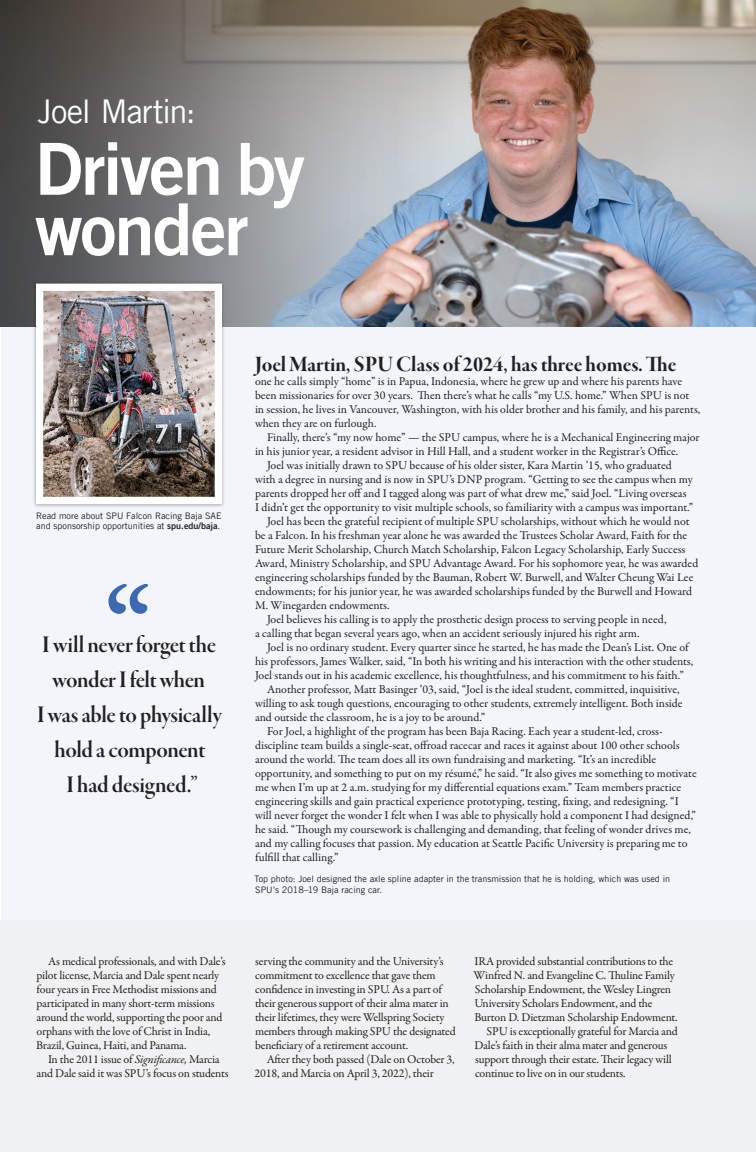
<style>
.page{position:relative;width:756px;height:1152px;background:#fff}
.page>*{position:absolute;margin:0;border:0;box-sizing:border-box;transform-origin:0 0}
.Body_Text_1{font:141.3px "Garamond Premr Pro";color:#3d69b2}
.Trade_Gothic_head_wh{font:71.8px/60.5px "Trade Gothic LT Pro Bd 2";letter-spacing:-.03em;color:#fff}
.Trade_Gothic_head_wh-2{font:32.8px "Trade Gothic LT Pro";letter-spacing:-.035em;color:#fff}
.Body_Text_1-2{font:25px/35px "Garamond Premr Pro Smbd Disp";letter-spacing:-.015em;color:#231f20;text-align:center}
.Body_Text_1-3{font:23px "Garamond Premr Pro Bd Disp";color:#231f20}
.Body_Text_1-4{font:12px/14px "Garamond Premr Pro";letter-spacing:-.005em;color:#231f20}
.Body_Text_1-5{font:9px/10px "Trade Gothic LT Pro";color:#231f20}
.s1{font-family:"Trade Gothic LT Pro Bd 2"}
.s2{font-style:italic}
</style>
<div class="page">
<div style="left:1px;top:0;width:755px;height:922px;background:#f2f6fb"></div>
<div style="left:0;top:920px;width:756px;height:232px;background:#f0f1f2"></div>
<img style="left:0;top:0;width:756px;height:327px">
<div style="left:32px;top:280px;width:194px;height:228px;background:#231f20;opacity:.4"></div>
<img style="left:44px;top:292px;width:170px;height:204px">
<div style="left:36px;top:284px;width:186px;height:220px;border:7px solid #fff"></div>
<p class="Trade_Gothic_head_wh-2" style="left:38px;top:92px;width:160px">Joel Martin:</p>
<p class="Trade_Gothic_head_wh" style="left:35px;top:138px;width:272px">Driven by wonder</p>
<p class="Body_Text_1-5" style="left:36px;top:511px;width:187px">Read more about SPU Falcon Racing Baja SAE and sponsorship opportunities at <span class="s1">spu.edu/baja</span>.</p>
<p class="Body_Text_1" style="left:102px;top:551px;width:54px">“</p>
<p class="Body_Text_1-2" style="left:37px;top:628px;width:186px">I will never forget the wonder I felt when<br>I was able to physically hold a component<br>I had designed.”</p>
<p class="Body_Text_1-4" style="left:36px;top:955px;width:191px;text-indent:12px">As medical professionals, and with Dale’s pilot license, Marcia and Dale spent nearly four years in Free Methodist missions and participated in many short-term missions around the world, supporting the poor and orphans with the love of Christ in India, Brazil, Guinea, Haiti, and Panama.</p>
<p class="Body_Text_1-4" style="left:37px;top:1053px;width:194px;text-align:center">In the 2011 issue of <span class="s2">Significance,</span> Marcia<br>and Dale said it was SPU’s focus on students</p>
<p class="Body_Text_1-3" style="left:255px;top:351px;width:423px">Joel Martin, SPU Class of 2024, has three homes. The</p>
<p class="Body_Text_1-4" style="left:255px;top:374px;width:447px">one he calls simply “home” is in Papua, Indonesia, where he grew up and where his parents have been missionaries for over 30 years. Then there’s what he calls “my U.S. home.” When SPU is not in session, he lives in Vancouver, Washington, with his older brother and his family, and his parents, when they are on furlough.</p>
<p class="Body_Text_1-4" style="left:255px;top:430px;width:446px;text-indent:12px">Finally, there’s “my now home” — the SPU campus, where he is a Mechanical Engineering major in his junior year, a resident advisor in Hill Hall, and a student worker in the Registrar’s Office.</p>
<p class="Body_Text_1-4" style="left:255px;top:458px;width:440px;text-indent:12px">Joel was initially drawn to SPU because of his older sister, Kara Martin ’15, who graduated with a degree in nursing and is now in SPU’s DNP program. “Getting to see the campus when my parents dropped her off and I tagged along was part of what drew me,” said Joel. “Living overseas I didn’t get the opportunity to visit multiple schools, so familiarity with a campus was important.”</p>
<p class="Body_Text_1-4" style="left:255px;top:514px;width:445px;text-indent:12px">Joel has been the grateful recipient of multiple SPU scholarships, without which he would not be a Falcon. In his freshman year alone he was awarded the Trustees Scholar Award, Faith for the Future Merit Scholarship, Church Match Scholarship, Falcon Legacy Scholarship, Early Success Award, Ministry Scholarship, and SPU Advantage Award. For his sophomore year, he was awarded engineering scholarships funded by the Bauman, Robert W. Burwell, and Walter Cheung Wai Lee endowments; for his junior year, he was awarded scholarships funded by the Burwell and Howard M. Winegarden endowments.</p>
<p class="Body_Text_1-4" style="left:255px;top:612px;width:413px;text-indent:12px">Joel believes his calling is to apply the prosthetic design process to serving people in need, a calling that began several years ago, when an accident seriously injured his right arm.</p>
<p class="Body_Text_1-4" style="left:255px;top:640px;width:440px;text-indent:12px">Joel is no ordinary student. Every quarter since he started, he has made the Dean’s List. One of his professors, James Walker, said, “In both his writing and his interaction with the other students,<br>Joel stands out in his academic excellence, his thoughtfulness, and his commitment to his faith.”</p>
<p class="Body_Text_1-4" style="left:255px;top:682px;width:429px;text-indent:12px">Another professor, Matt Basinger ’03, said, “Joel is the ideal student, committed, inquisitive, willing to ask tough questions, encouraging to other students, extremely intelligent. Both inside and outside the classroom, he is a joy to be around.”</p>
<p class="Body_Text_1-4" style="left:255px;top:724px;width:443px;text-indent:12px">For Joel, a highlight of the program has been Baja Racing. Each year a student-led, cross&shy;discipline team builds a single-seat, offroad racecar and races it against about 100 other schools around the world. The team does all its own fundraising and marketing. “It’s an incredible opportunity, and something to put on my résumé,” he said. “It also gives me something to motivate me when I’m up at 2 a.m. studying for my differential equations exam.” Team members practice engineering skills and gain practical experience prototyping, testing, fixing, and redesigning. “I will never forget the wonder I felt when I was able to physically hold a component I had designed,” he said. “Though my coursework is challenging and demanding, that feeling of wonder drives me, and my calling focuses that passion. My education at Seattle Pacific University is preparing me to fulfill that calling.”</p>
<p class="Body_Text_1-5" style="left:255px;top:873px;width:417px;line-height:11px">Top photo: Joel designed the axle spline adapter in the transmission that he is holding, which was used in<br>SPU’s 2018–19 Baja racing car.</p>
<p class="Body_Text_1-4" style="left:255px;top:955px;width:202px">serving the community and the University’s commitment to excellence that gave them confidence in investing in SPU. As a part of their generous support of their alma mater in their lifetimes, they were Wellspring Society members through making SPU the designated beneficiary of a retirement account.</p>
<p class="Body_Text_1-4" style="left:255px;top:1053px;width:202px;text-indent:12px">After they both passed (Dale on October 3,<br>2018, and Marcia on April 3, 2022), their</p>
<p class="Body_Text_1-4" style="left:475px;top:955px;width:200px">IRA provided substantial contributions to the</p>
<p class="Body_Text_1-4" style="left:474px;top:969px;width:203px">Winfred N. and Evangeline C. Thuline Family</p>
<p class="Body_Text_1-4" style="left:475px;top:983px;width:198px">Scholarship Endowment, the Wesley Lingren</p>
<p class="Body_Text_1-4" style="left:474px;top:997px;width:180px">University Scholars Endowment, and the</p>
<p class="Body_Text_1-4" style="left:475px;top:1011px;width:205px">Burton D. Dietzman Scholarship Endowment.</p>
<p class="Body_Text_1-4" style="left:487px;top:1025px;width:193px">SPU is exceptionally grateful for Marcia and</p>
<p class="Body_Text_1-4" style="left:474px;top:1039px;width:194px">Dale’s faith in their alma mater and generous</p>
<p class="Body_Text_1-4" style="left:475px;top:1053px;width:198px">support through their estate. Their legacy will</p>
<p class="Body_Text_1-4" style="left:475px;top:1067px;width:152px">continue to live on in our students.</p>
</div>
